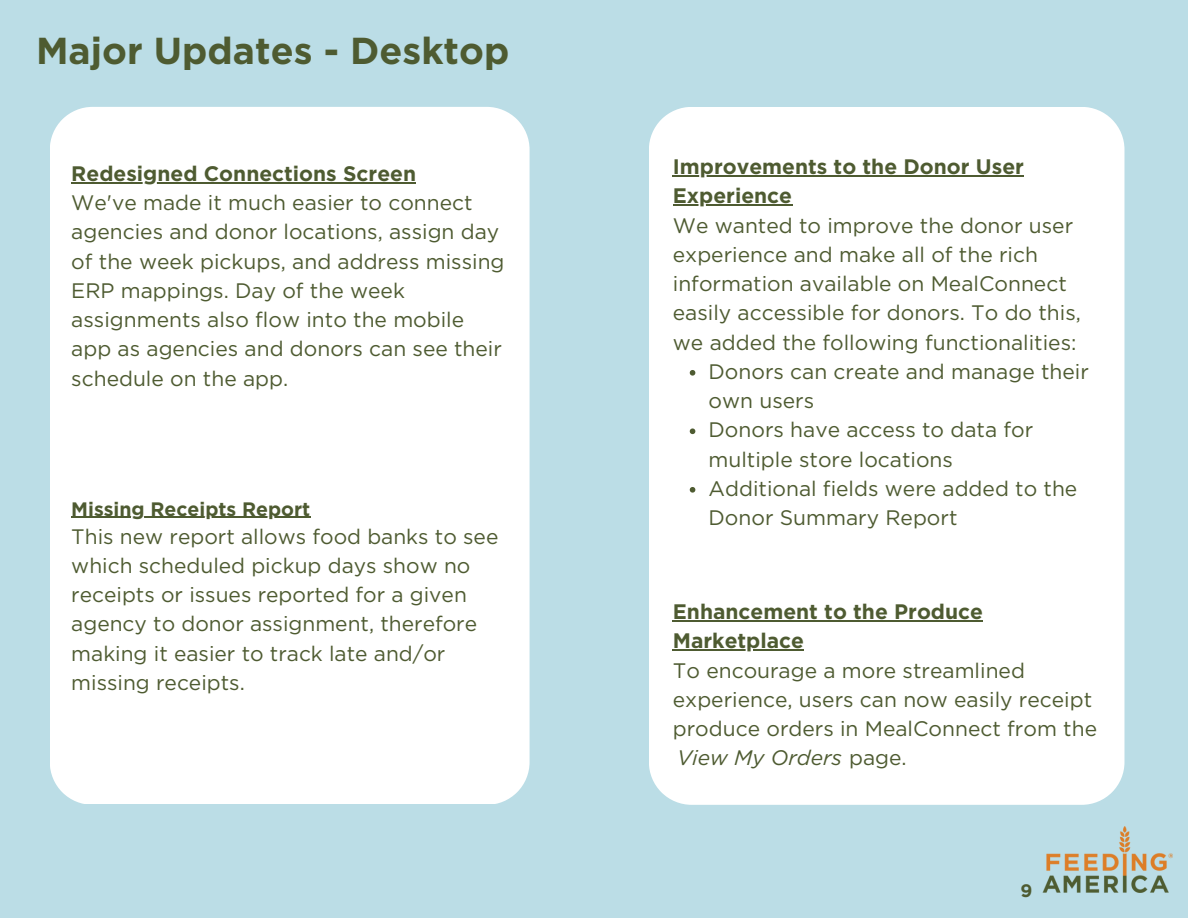
<style>
.page{position:relative;width:1188px;height:918px;background:#bbdde6}
.page>*{position:absolute;margin:0;border:0;box-sizing:border-box;transform-origin:0 0}
.t1{font:700 37.5px "Gotham";color:#4e5b31}
.t2{font:21px/29.2px "Gotham";color:#4e5b31}
.t3{font:700 21px "Gotham";color:#4e5b31}
.t4{font:italic 21px "Gotham";color:#4e5b31}
.t5{font:700 19.5px "Gotham";color:#4e5b31}
.t6{font:700 18px "Gotham";color:#4e5b31}
.s1{font-weight:700}
.s2{font-style:normal}
</style>
<div class="page">
<div style="left:50px;top:107px;width:480px;height:697px;background:#fff"></div>
<hr style="left:71px;top:182px;width:345px;height:1px;background:#4e5b31">
<hr style="left:71px;top:517px;width:239px;height:1px;background:#4e5b31">
<div style="left:649px;top:107px;width:476px;height:698px;background:#fff"></div>
<hr style="left:673px;top:175px;width:351px;height:1px;background:#4e5b31">
<hr style="left:673px;top:205px;width:119px;height:1px;background:#4e5b31">
<svg style="left:690px;top:370px;width:5px;height:6px"></svg>
<svg style="left:690px;top:428px;width:5px;height:6px"></svg>
<svg style="left:690px;top:487px;width:5px;height:6px"></svg>
<hr style="left:673px;top:620px;width:310px;height:1px;background:#4e5b31">
<hr style="left:673px;top:650px;width:131px;height:1px;background:#4e5b31">
<img style="left:1042px;top:826px;width:130px;height:67px">
<h1 class="t1" style="left:36px;top:37px;width:475px">Major Updates - Desktop</h1>
<p class="t3" style="left:71px;top:166px;width:346px">Redesigned Connections Screen</p>
<p class="t2" style="left:71px;top:189px;width:435px">We've made it much easier to connect agencies and donor locations, assign day of the week pickups, and address missing ERP mappings. Day of the week assignments also flow into the mobile app as agencies and donors can see their schedule on the app.</p>
<p class="t5" style="left:71px;top:501px;width:241px">Missing Receipts Report</p>
<p class="t2" style="left:71px;top:523px;width:429px">This new report allows food banks to see which scheduled pickup days show no receipts or issues reported for a given agency to donor assignment, therefore making it easier to track late and/or missing receipts.</p>
<p class="t3" style="left:673px;top:159px;width:353px">Improvements to the Donor User</p>
<p class="t2" style="left:673px;top:183px;width:402px"><span class="s1">Experience<br></span>We wanted to improve the donor user</p>
<p class="t2" style="left:673px;top:241px;width:367px">experience and make all of the rich</p>
<p class="t2" style="left:673px;top:270px;width:395px">information available on MealConnect</p>
<p class="t2" style="left:673px;top:300px;width:410px">easily accessible for donors. To do this,</p>
<p class="t2" style="left:673px;top:329px;width:405px">we added the following functionalities:</p>
<p class="t2" style="left:709px;top:358px;width:382px">Donors can create and manage their</p>
<p class="t2" style="left:709px;top:387px;width:326px">own users<br>Donors have access to data for</p>
<p class="t2" style="left:709px;top:446px;width:370px">multiple store locations<br>Additional fields were added to the</p>
<p class="t2" style="left:709px;top:504px;width:250px">Donor Summary Report</p>
<p class="t3" style="left:673px;top:604px;width:312px">Enhancement to the Produce</p>
<p class="t2" style="left:673px;top:627px;width:354px"><span class="s1">Marketplace<br></span>To encourage a more streamlined</p>
<p class="t2" style="left:673px;top:686px;width:426px">experience, users can now easily receipt produce orders in MealConnect from the</p>
<p class="t4" style="left:677px;top:749px;width:231px">View My Orders <span class="s2">page.</span></p>
<p class="t6" style="left:1020px;top:884px;width:13px">9</p>
</div>
